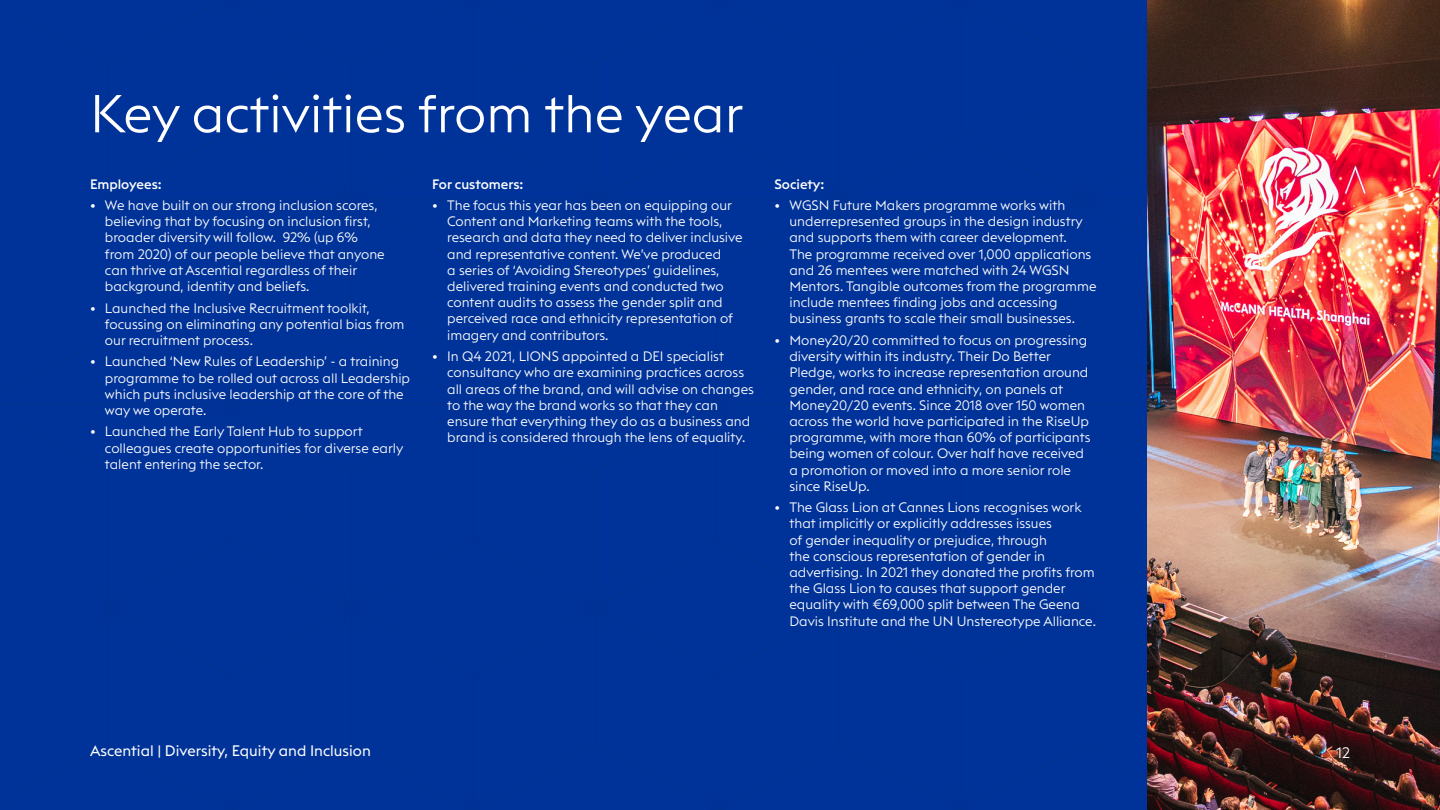
<style>
.page{position:relative;width:1440px;height:810px;background:#fff}
.page>*{position:absolute;margin:0;border:0;box-sizing:border-box;transform-origin:0 0}
.t1{font:300 52.5px "Euclid Triangle";color:#fff}
.t2{font:15px "Euclid Triangle";color:#fff}
.t3{font:300 15px "Euclid Triangle";color:#fff}
.t4{font:300 13.5px/16.2px "Euclid Triangle";color:#fff}
.t5{font:500 13.5px "Euclid Triangle";color:#fff}
</style>
<div class="page">
<div style="left:0;top:0;width:1148px;height:810px;background:#039"></div>
<img style="left:1148px;top:0;width:292px;height:810px">
<h1 class="t1" style="left:90px;top:80px;width:655px">Key activities from the year</h1>
<p class="t5" style="left:90px;top:176px;width:73px">Employees:</p>
<p class="t4" style="left:105px;top:197px;width:281px;text-indent:-15px">• We have built on our strong inclusion scores, believing that by focusing on inclusion first, broader diversity will follow. 92% (up 6% from 2020) of our people believe that anyone can thrive at Ascential regardless of their background, identity and beliefs.</p>
<p class="t4" style="left:105px;top:299px;width:301px;text-indent:-15px">• Launched the Inclusive Recruitment toolkit, focussing on eliminating any potential bias from our recruitment process.</p>
<p class="t4" style="left:105px;top:353px;width:307px;text-indent:-15px">• Launched ‘New Rules of Leadership’ - a training programme to be rolled out across all Leadership which puts inclusive leadership at the core of the way we operate.</p>
<p class="t4" style="left:105px;top:423px;width:300px;text-indent:-15px">• Launched the Early Talent Hub to support colleagues create opportunities for diverse early talent entering the sector.</p>
<p class="t5" style="left:432px;top:176px;width:93px">For customers:</p>
<p class="t4" style="left:447px;top:197px;width:297px;text-indent:-15px">• The focus this year has been on equipping our Content and Marketing teams with the tools, research and data they need to deliver inclusive and representative content. We’ve produced<br>a series of ‘Avoiding Stereotypes’ guidelines, delivered training events and conducted two content audits to assess the gender split and perceived race and ethnicity representation of imagery and contributors.</p>
<p class="t4" style="left:447px;top:348px;width:308px;text-indent:-15px">• In Q4 2021, LIONS appointed a DEI specialist consultancy who are examining practices across all areas of the brand, and will advise on changes to the way the brand works so that they can ensure that everything they do as a business and brand is considered through the lens of equality.</p>
<p class="t5" style="left:775px;top:176px;width:51px">Society:</p>
<p class="t4" style="left:790px;top:197px;width:308px;text-indent:-15px">• WGSN Future Makers programme works with underrepresented groups in the design industry and supports them with career development.<br>The programme received over 1,000 applications and 26 mentees were matched with 24 WGSN Mentors. Tangible outcomes from the programme include mentees finding jobs and accessing business grants to scale their small businesses.</p>
<p class="t4" style="left:790px;top:332px;width:302px;text-indent:-15px">• Money20/20 committed to focus on progressing diversity within its industry. Their Do Better Pledge, works to increase representation around gender, and race and ethnicity, on panels at Money20/20 events. Since 2018 over 150 women across the world have participated in the RiseUp programme, with more than 60% of participants being women of colour. Over half have received a promotion or moved into a more senior role since RiseUp.</p>
<p class="t4" style="left:790px;top:499px;width:308px;text-indent:-15px">• The Glass Lion at Cannes Lions recognises work that implicitly or explicitly addresses issues<br>of gender inequality or prejudice, through<br>the conscious representation of gender in advertising. In 2021 they donated the profits from the Glass Lion to causes that support gender equality with €69,000 split between The Geena Davis Institute and the UN Unstereotype Alliance.</p>
<p class="t2" style="left:90px;top:741px;width:282px">Ascential | Diversity, Equity and Inclusion</p>
<p class="t3" style="left:1337px;top:743px;width:15px">12</p>
</div>
